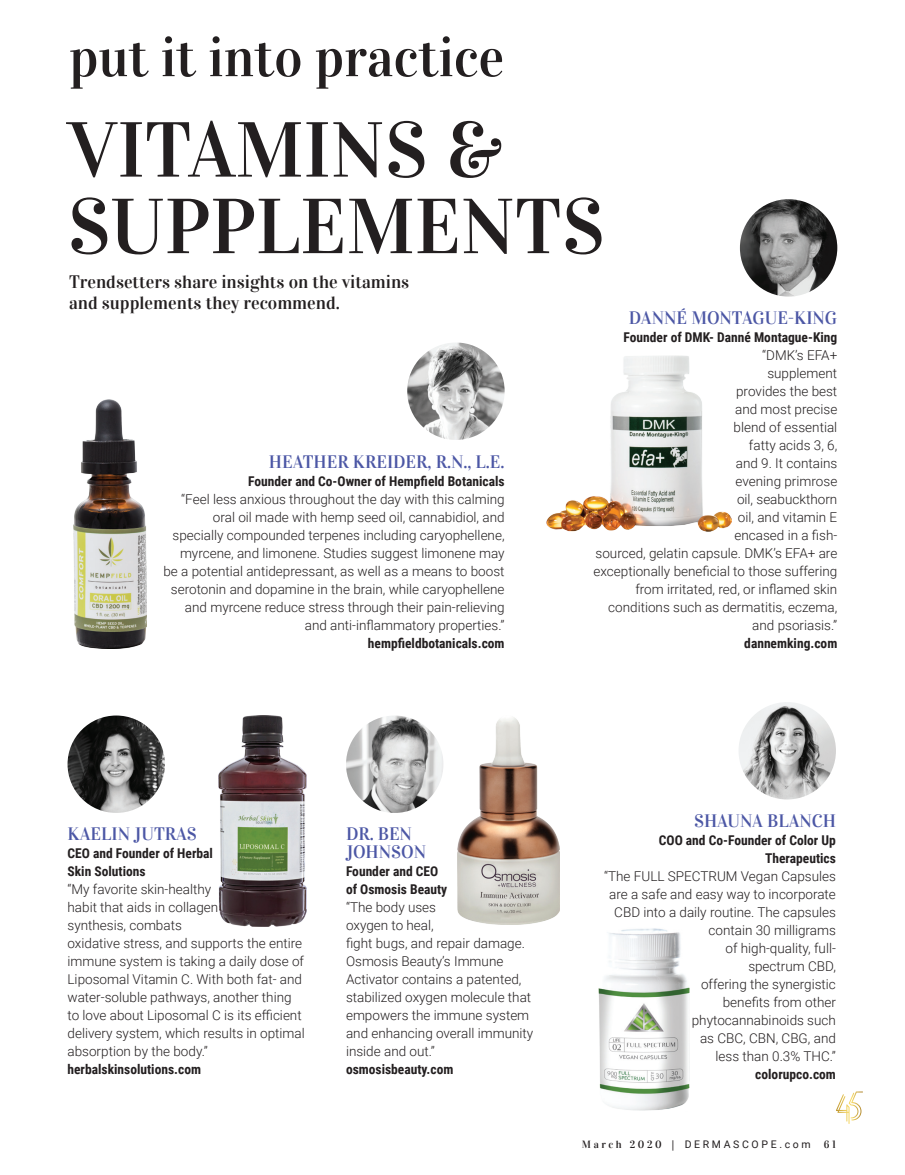
<style>
.page{position:relative;width:905px;height:1175px;background:#fff}
.page>*{position:absolute;margin:0;border:0;box-sizing:border-box;transform-origin:0 0}
.t1{font:78px/76.5px "Vidaloka";color:#231f20}
.t2{font:54px "Vidaloka";color:#231f20}
.t3{font:18px/18px "Vidaloka";color:#4c57a5}
.t4{font:18px/21px "Vidaloka";color:#231f20}
.body_serif{font:300 13.5px/18px "Roboto";color:#231f20;text-align:right}
.body_serif-2{font:700 13.5px/18px "Roboto Condensed";color:#231f20}
.t5{font:10.5px "Roboto";letter-spacing:.25em;color:#231f20}
.t6{font:10.5px "Vidaloka";color:#231f20}
.s1{font-family:"Vidaloka"}
.s2{font-family:"Avant Garde"}
</style>
<div class="page">
<img style="left:219px;top:715px;width:87px;height:211px">
<img style="left:73px;top:399px;width:73px;height:249px">
<img style="left:598px;top:928px;width:91px;height:183px">
<img style="left:68px;top:715px;width:97px;height:98px;border-radius:49px">
<img style="left:546px;top:355px;width:186px;height:177px">
<img style="left:740px;top:199px;width:97px;height:97px;border-radius:49px">
<img style="left:407px;top:342px;width:97px;height:98px;border-radius:49px">
<img style="left:738px;top:702px;width:98px;height:97px;border-radius:49px">
<img style="left:458px;top:717px;width:102px;height:207px">
<img style="left:346px;top:715px;width:97px;height:98px;border-radius:49px">
<svg style="left:836px;top:1091px;width:27px;height:33px"></svg>
<p class="t2" style="left:69px;top:25px;width:437px">put it into practice</p>
<p class="t1" style="left:68px;top:112px;width:538px">VITAMINS &amp;<br>SUPPLEMENTS</p>
<p class="t4" style="left:69px;top:272px;width:342px">Trendsetters share insights on the vitamins and supplements they recommend.</p>
<p class="t3" style="left:269px;top:453px;width:237px">HEATHER KREIDER, R.N., L.E.</p>
<p class="body_serif-2" style="left:248px;top:472px;width:258px">Founder and Co-Owner of Hempfield Botanicals</p>
<p class="body_serif" style="left:163px;top:490px;width:343px">“Feel less anxious throughout the day with this calming oral oil made with hemp seed oil, cannabidiol, and specially compounded terpenes including caryophellene, myrcene, and limonene. Studies suggest limonene may be a potential antidepressant, as well as a means to boost serotonin and dopamine in the brain, while caryophellene and myrcene reduce stress through their pain-relieving and anti-inflammatory properties.”</p>
<p class="body_serif-2" style="left:368px;top:634px;width:138px">hempfieldbotanicals.com</p>
<p class="t3" style="left:629px;top:309px;width:210px">DANNÉ MONTAGUE-KING</p>
<p class="body_serif-2" style="left:623px;top:328px;width:215px">Founder of DMK- Danné Montague-King</p>
<p class="body_serif" style="left:593px;top:346px;width:245px">“DMK’s EFA+<br>supplement<br>provides the best<br>and most precise<br>blend of essential<br>fatty acids 3, 6,<br>and 9. It contains<br>evening primrose<br>oil, seabuckthorn<br>oil, and vitamin E<br>encased in a fish-<br>sourced, gelatin capsule. DMK’s EFA+ are exceptionally beneficial to those suffering from irritated, red, or inflamed skin conditions such as dermatitis, eczema, and psoriasis.”</p>
<p class="body_serif-2" style="left:744px;top:634px;width:95px">dannemking.com</p>
<p class="t3" style="left:68px;top:825px;width:131px">KAELIN JUTRAS</p>
<p class="body_serif-2" style="left:68px;top:844px;width:147px">CEO and Founder of Herbal<br>Skin Solutions</p>
<p class="body_serif" style="left:68px;top:880px;width:239px;text-align:left">“My favorite skin-healthy<br>habit that aids in collagen<br>synthesis, combats<br>oxidative stress, and supports the entire immune system is taking a daily dose of Liposomal Vitamin C. With both fat- and water-soluble pathways, another thing to love about Liposomal C is its efficient delivery system, which results in optimal absorption by the body.”</p>
<p class="body_serif-2" style="left:68px;top:1060px;width:135px">herbalskinsolutions.com</p>
<p class="t3" style="left:346px;top:825px;width:82px">DR. BEN<br>JOHNSON</p>
<p class="body_serif-2" style="left:346px;top:862px;width:103px">Founder and CEO of Osmosis Beauty</p>
<p class="body_serif" style="left:346px;top:898px;width:189px;text-align:left">“The body uses<br>oxygen to heal,<br>fight bugs, and repair damage.<br>Osmosis Beauty’s Immune<br>Activator contains a patented, stabilized oxygen molecule that empowers the immune system and enhancing overall immunity inside and out.”</p>
<p class="body_serif-2" style="left:346px;top:1060px;width:109px">osmosisbeauty.com</p>
<p class="t3" style="left:694px;top:812px;width:143px">SHAUNA BLANCH</p>
<p class="body_serif-2" style="left:658px;top:830px;width:179px;text-align:right">COO and Co-Founder of Color Up<br>Therapeutics</p>
<p class="body_serif" style="left:604px;top:866px;width:233px">“The FULL SPECTRUM Vegan Capsules are a safe and easy way to incorporate<br>CBD into a daily routine. The capsules contain 30 milligrams<br>of high-quality, full-<br>spectrum CBD,<br>offering the synergistic<br>benefits from other<br>phytocannabinoids such<br>as CBC, CBN, CBG, and<br>less than 0.3% THC.”</p>
<p class="body_serif-2" style="left:755px;top:1064px;width:82px">colorupco.com</p>
<p class="t5" style="left:582px;top:1137px;width:230px"><span class="s1">March 2020</span> <span class="s2">|</span> DERMASCOPE.com</p>
<p class="t6" style="left:823px;top:1138px;width:14px">61</p>
</div>
